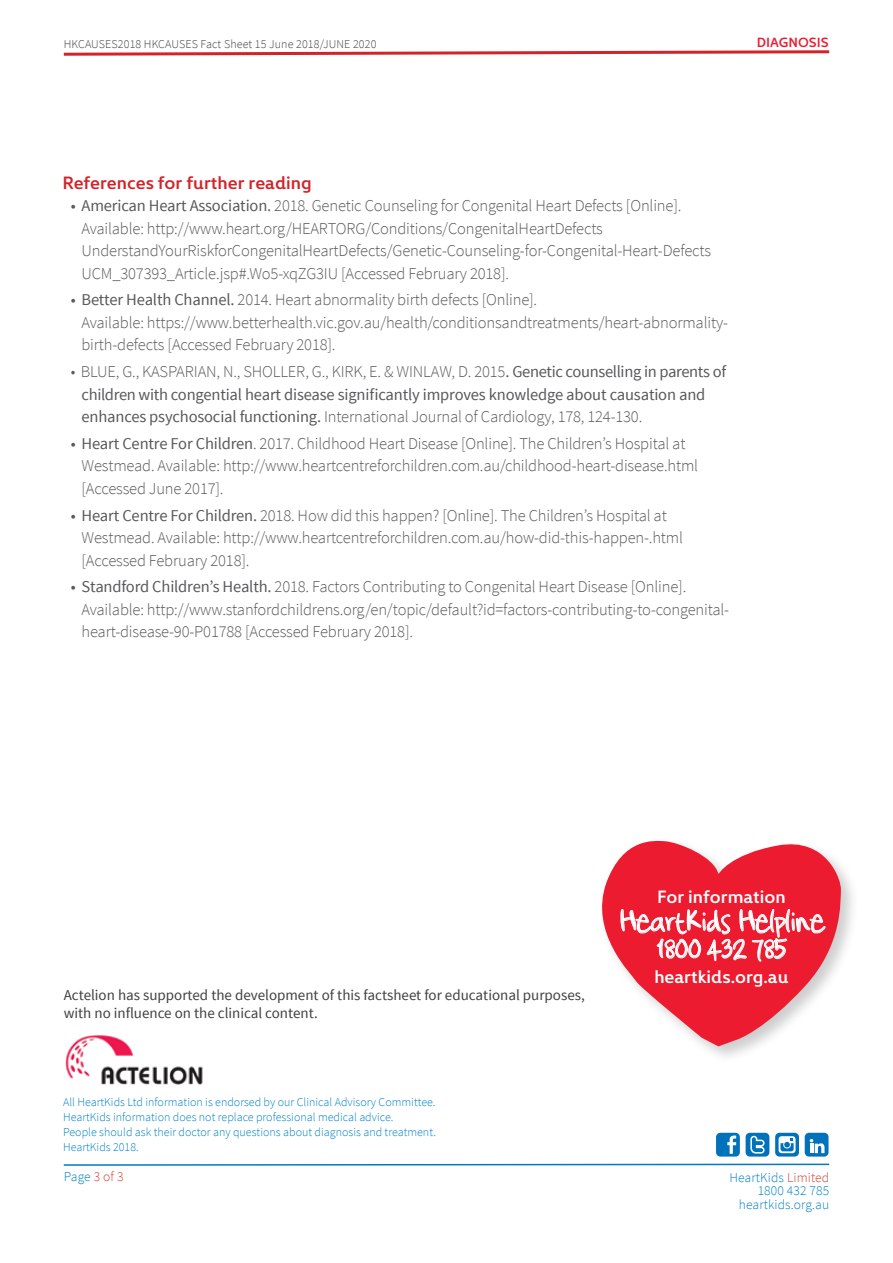
<style>
.page{position:relative;width:893px;height:1263px;background:#fff}
.page>*{position:absolute;margin:0;border:0;box-sizing:border-box;transform-origin:0 0}
.t1{font:25.5px/28px "Cataclysmic";letter-spacing:-.04em;color:#fff;text-align:center}
.t2{font:600 18px "Kyrial Display Pro";color:#fff}
.t3{font:600 18px "Kyrial Display Pro";color:#d2232a}
.t4{font:300 16.5px/22.5px "Source Sans Pro";letter-spacing:-.01em;color:#58595b}
.t5{font:16.5px/22.5px "Source Sans Pro";letter-spacing:-.01em;color:#58595b}
.t6{font:15px/18px "Source Sans Pro";color:#414042}
.t7{font:300 13.5px/13.5px "Source Sans Pro";letter-spacing:.01em;color:#0081c6;text-align:right}
.t8{font:600 13.5px "Kyrial Display Pro";color:#ed1b2f}
.t9{font:300 12px/15px "Source Sans Pro";color:#0081c6}
.t10{font:300 12px "Source Sans Pro";letter-spacing:.01em;color:#414042}
.s1{font-weight:400}
.s2{color:#fff}
.s3{font-weight:300}
.s4{color:#d54134}
</style>
<div class="page">
<svg style="left:63px;top:50px;width:767px;height:6px"></svg>
<div style="left:716px;top:1133px;width:24px;height:23px;background:#0072bc;border-radius:4px"></div>
<svg style="left:727px;top:1135px;width:9px;height:19px"></svg>
<div style="left:746px;top:1133px;width:23px;height:23px;background:#0072bc;border-radius:4px"></div>
<svg style="left:750px;top:1136px;width:15px;height:17px"></svg>
<svg style="left:775px;top:1133px;width:24px;height:23px"></svg>
<svg style="left:779px;top:1136px;width:16px;height:17px"></svg>
<svg style="left:780px;top:1138px;width:14px;height:13px"></svg>
<div style="left:805px;top:1133px;width:23px;height:23px;background:#0072bc;border-radius:4px"></div>
<svg style="left:810px;top:1139px;width:15px;height:14px"></svg>
<div style="left:597px;top:836px;width:262px;height:228px;background:#000;opacity:.2"></div>
<svg style="left:597px;top:837px;width:246px;height:209px;fill:#ed1b2f"></svg>
<svg style="left:621px;top:909px;width:204px;height:53px;background:#f04455"></svg>
<svg style="left:63px;top:1163px;width:767px;height:3px"></svg>
<img style="left:65px;top:1035px;width:138px;height:50px">
<p class="t10" style="left:64px;top:37px;width:314px">HKCAUSES2018 HKCAUSES Fact Sheet 15 June 2018/JUNE 2020</p>
<p class="t8" style="left:757px;top:33px;width:74px">DIAGNOSIS</p>
<p class="t3" style="left:62px;top:169px;width:251px">References for further reading</p>
<p class="t4" style="left:81px;top:194px;width:639px;text-indent:-11px"><span class="s1">• American Heart Association.</span> 2018. Genetic Counseling for Congenital Heart Defects [Online].<br>Available: http://www.heart.org/HEARTORG/Conditions/CongenitalHeartDefects UnderstandYourRiskforCongenitalHeartDefects/Genetic-Counseling-for-Congenital-Heart-Defects<span class="s2">_ </span>UCM_307393_Article.jsp#.Wo5-xqZG3IU [Accessed February 2018].</p>
<p class="t4" style="left:81px;top:289px;width:648px;text-indent:-11px"><span class="s1">• Better Health Channel.</span> 2014. Heart abnormality birth defects [Online].<br>Available: https://www.betterhealth.vic.gov.au/health/conditionsandtreatments/heart-abnormality&shy;birth-defects [Accessed February 2018].</p>
<p class="t5" style="left:82px;top:361px;width:646px;text-indent:-11px"><span class="s3">• BLUE, G., KASPARIAN, N., SHOLLER, G., KIRK, E. &amp; WINLAW, D. 2015</span>. Genetic counselling in parents of children with congential heart disease significantly improves knowledge about causation and enhances psychosocial functioning. <span class="s3">International Journal of Cardiology, 178, 124-130.</span></p>
<p class="t4" style="left:82px;top:432px;width:618px;text-indent:-11px"><span class="s1">• Heart Centre For Children</span>. 2017. Childhood Heart Disease [Online]. The Children’s Hospital at<br>Westmead. Available: http://www.heartcentreforchildren.com.au/childhood-heart-disease.html [Accessed June 2017].</p>
<p class="t4" style="left:82px;top:504px;width:603px;text-indent:-11px"><span class="s1">• Heart Centre For Children.</span> 2018. How did this happen? [Online]. The Children’s Hospital at<br>Westmead. Available: http://www.heartcentreforchildren.com.au/how-did-this-happen-.html [Accessed February 2018].</p>
<p class="t4" style="left:82px;top:576px;width:649px;text-indent:-11px"><span class="s1">• Standford Children’s Health.</span> 2018. Factors Contributing to Congenital Heart Disease [Online].<br>Available: http://www.stanfordchildrens.org/en/topic/default?id=factors-contributing-to-congenital&shy;heart-disease-90-P01788 [Accessed February 2018].</p>
<p class="t6" style="left:64px;top:986px;width:522px">Actelion has supported the development of this factsheet for educational purposes, with no influence on the clinical content.</p>
<p class="t9" style="left:63px;top:1094px;width:374px">All HeartKids Ltd information is endorsed by our Clinical Advisory Committee.<br>HeartKids information does not replace professional medical advice.<br>People should ask their doctor any questions about diagnosis and treatment.<br>HeartKids 2018.</p>
<p class="t7" style="left:64px;top:1170px;width:61px">Page <span class="s4">3 of 3</span></p>
<p class="t2" style="left:657px;top:884px;width:130px">For information</p>
<h1 class="t1" style="left:617px;top:909px;width:210px">HeartKids Helpline<br>1800 432 785</h1>
<p class="t2" style="left:654px;top:964px;width:136px">heartkids.org.au</p>
<p class="t7" style="left:729px;top:1170px;width:101px">HeartKids <span class="s4">Limited<br></span>1800 432 785 heartkids.org.au</p>
</div>
